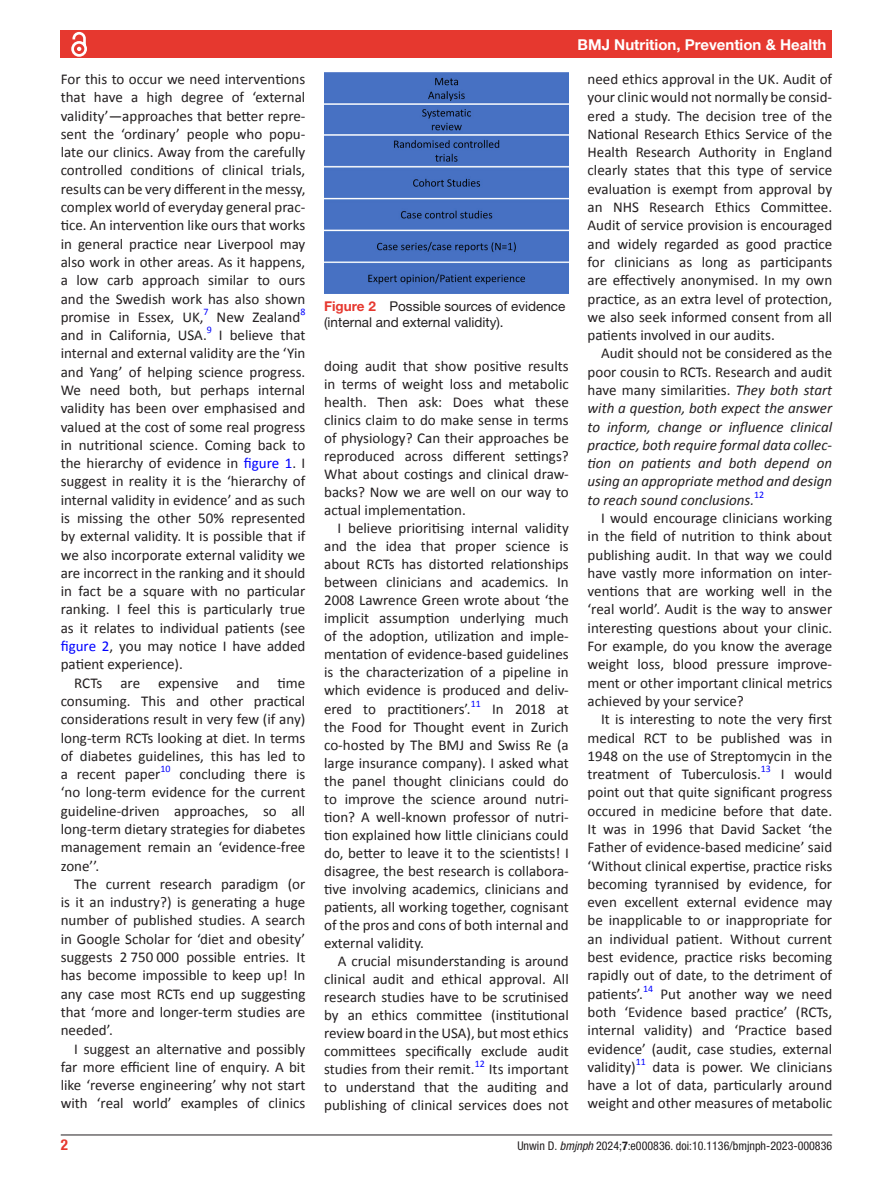
<style>
.page{position:relative;width:893px;height:1191px;background:#fff}
.page>*{position:absolute;margin:0;border:0;box-sizing:border-box;transform-origin:0 0}
.t1{font:15px/18.3px "Calibri";color:#231f20;text-align:justify}
.t2{font:italic 15px/18.3px "Calibri";color:#231f20;text-align:justify}
.t3{font:700 15px "Helvetica Neue LT Std";color:#fff}
.t4{font:700 condensed 15px "Helvetica Neue LT Std";color:#e6382f}
.t5{font:13.5px/16.2px "Helvetica Neue LT Std";color:#231f20}
.t6{font:condensed 12px "Helvetica Neue LT Std";color:#231f20}
.t7{font:9.9px "Calibri";color:#00f}
.s1{color:#00f}
.s2{font-weight:700;color:#e6382f}
.s3{font-style:normal}
.s4{font-style:italic}
.s5{font-weight:700}
</style>
<div class="page">
<hr style="left:61px;top:1134px;width:771px;height:1px;background:#231f20">
<div style="left:61px;top:31px;width:771px;height:27px;background:#e6382f"></div>
<svg style="left:71px;top:31px;width:16px;height:26px"></svg>
<img style="left:324px;top:73px;width:245px;height:220px">
<p class="t1" style="left:61px;top:70px;width:246px">For this to occur we need interventions that have a high degree of ‘external validity’—approaches that better repre&shy;sent the ‘ordinary’ people who popu&shy;late our clinics. Away from the carefully controlled conditions of clinical trials, results can be very different in the messy, complex world of everyday general prac&shy;tice. An intervention like ours that works in general practice near Liverpool may also work in other areas. As it happens, a low carb approach similar to ours and the Swedish work has also shown promise in Essex, UK,<sup>7</sup></p>
<p class="t1" style="left:217px;top:308px;width:85px">New Zealand</p>
<p class="t7" style="left:300px;top:305px;width:7px">8</p>
<p class="t1" style="left:61px;top:326px;width:148px">and in California, USA.</p>
<p class="t7" style="left:207px;top:324px;width:7px">9</p>
<p class="t1" style="left:61px;top:326px;width:246px;text-indent:158px">I believe that internal and external validity are the ‘Yin and Yang’ of helping science progress.<br>We need both, but perhaps internal validity has been over emphasised and valued at the cost of some real progress in nutritional science. Coming back to the hierarchy of evidence in <span class="s1">figure 1</span>. I suggest in reality it is the ‘hierarchy of internal validity in evidence’ and as such is missing the other 50% represented by external validity. It is possible that if we also incorporate external validity we are incorrect in the ranking and it should in fact be a square with no particular ranking. I feel this is particularly true as it relates to individual patients (see <span class="s1">figure 2</span>, you may notice I have added patient experience).</p>
<p class="t1" style="left:61px;top:673px;width:246px;text-indent:13px">RCTs are expensive and time consuming. This and other practical considerations result in very few (if any) long-term RCTs looking at diet. In terms of diabetes guidelines, this has led to a recent paper</p>
<p class="t7" style="left:160px;top:763px;width:12px">10</p>
<p class="t1" style="left:61px;top:765px;width:246px;text-indent:119px">concluding there is ‘no long-term evidence for the current guideline-driven approaches, so all long-term dietary strategies for diabetes management remain an ‘evidence-free zone’’.</p>
<p class="t1" style="left:61px;top:874px;width:246px;text-indent:14px">The current research paradigm (or is it an industry?) is generating a huge number of published studies. A search in Google Scholar for ‘diet and obesity’ suggests 2 750 000 possible entries. It has become impossible to keep up! In any case most RCTs end up suggesting that ‘more and longer-term studies are needed’.</p>
<p class="t1" style="left:61px;top:1039px;width:246px;text-indent:14px">I suggest an alternative and possibly far more efficient line of enquiry. A bit like ‘reverse engineering’ why not start with ‘real world’ examples of clinics</p>
<p class="t5" style="left:324px;top:298px;width:243px"><span class="s2">Figure 2</span> Possible sources of evidence (internal and external validity).</p>
<p class="t1" style="left:324px;top:357px;width:246px">doing audit that show positive results in terms of weight loss and metabolic health. Then ask: Does what these clinics claim to do make sense in terms of physiology? Can their approaches be reproduced across different settings?<br>What about costings and clinical draw&shy;backs? Now we are well on our way to actual implementation.</p>
<p class="t1" style="left:324px;top:519px;width:246px;text-indent:14px">I believe prioritising internal validity and the idea that proper science is about RCTs has distorted relationships between clinicians and academics. In 2008 Lawrence Green wrote about ‘the implicit assumption underlying much of the adoption, utilization and imple&shy;mentation of evidence-based guidelines is the characterization of a pipeline in which evidence is produced and deliv&shy;ered to practitioners’.</p>
<p class="t7" style="left:471px;top:697px;width:12px">11</p>
<p class="t1" style="left:324px;top:699px;width:246px;text-indent:168px">In 2018 at the Food for Thought event in Zurich co-hosted by The BMJ and Swiss Re (a large insurance company). I asked what the panel thought clinicians could do to improve the science around nutri&shy;tion? A well-known professor of nutri&shy;tion explained how little clinicians could do, better to leave it to the scientists! I disagree, the best research is collabora&shy;tive involving academics, clinicians and patients, all working together, cognisant of the pros and cons of both internal and external validity.</p>
<p class="t1" style="left:324px;top:951px;width:246px;text-indent:14px">A crucial misunderstanding is around clinical audit and ethical approval. All research studies have to be scrutinised by an ethics committee (institutional review board in the USA), but most ethics committees specifically exclude audit studies from their remit.</p>
<p class="t7" style="left:475px;top:1057px;width:12px">12</p>
<p class="t1" style="left:324px;top:1059px;width:246px;text-indent:165px">Its important to understand that the auditing and publishing of clinical services does not</p>
<p class="t3" style="left:578px;top:35px;width:250px">BMJ Nutrition, Prevention &amp; Health</p>
<p class="t1" style="left:588px;top:70px;width:246px">need ethics approval in the UK. Audit of your clinic would not normally be consid&shy;ered a study. The decision tree of the National Research Ethics Service of the Health Research Authority in England clearly states that this type of service evaluation is exempt from approval by an NHS Research Ethics Committee.<br>Audit of service provision is encouraged and widely regarded as good practice for clinicians as long as participants are effectively anonymised. In my own practice, as an extra level of protection, we also seek informed consent from all patients involved in our audits.</p>
<p class="t2" style="left:588px;top:344px;width:246px;text-indent:14px"><span class="s3">Audit should not be considered as the poor cousin to RCTs. Research and audit have many similarities.</span> They both start with a question, both expect the answer to inform, change or influence clinical practice, both require formal data collec&shy;tion on patients and both depend on using an appropriate method and design to reach sound conclusions.<sup>12</sup></p>
<p class="t1" style="left:588px;top:509px;width:246px;text-indent:14px">I would encourage clinicians working in the field of nutrition to think about publishing audit. In that way we could have vastly more information on inter&shy;ventions that are working well in the ‘real world’. Audit is the way to answer interesting questions about your clinic.<br>For example, do you know the average weight loss, blood pressure improve&shy;ment or other important clinical metrics achieved by your service?</p>
<p class="t1" style="left:588px;top:710px;width:246px;text-indent:14px">It is interesting to note the very first medical RCT to be published was in 1948 on the use of Streptomycin in the treatment of Tuberculosis.</p>
<p class="t7" style="left:761px;top:763px;width:12px">13</p>
<p class="t1" style="left:588px;top:765px;width:246px;text-indent:193px">I would point out that quite significant progress occured in medicine before that date.<br>It was in 1996 that David Sacket ‘the Father of evidence-based medicine’ said ‘Without clinical expertise, practice risks becoming tyrannised by evidence, for even excellent external evidence may be inapplicable to or inappropriate for an individual patient. Without current best evidence, practice risks becoming rapidly out of date, to the detriment of patients’.</p>
<p class="t7" style="left:643px;top:982px;width:12px">14</p>
<p class="t1" style="left:588px;top:984px;width:246px;text-indent:73px">Put another way we need both ‘Evidence based practice’ (RCTs, internal validity) and ‘Practice based evidence’ (audit, case studies, external validity)<sup>11</sup> data is power. We clinicians have a lot of data, particularly around weight and other measures of metabolic</p>
<p class="t4" style="left:61px;top:1135px;width:9px">2</p>
<p class="t6" style="left:517px;top:1138px;width:316px">Unwin D. <span class="s4">bmjnph</span> 2024;<span class="s5">7</span>:e000836. doi:10.1136/bmjnph-2023-000836</p>
</div>
